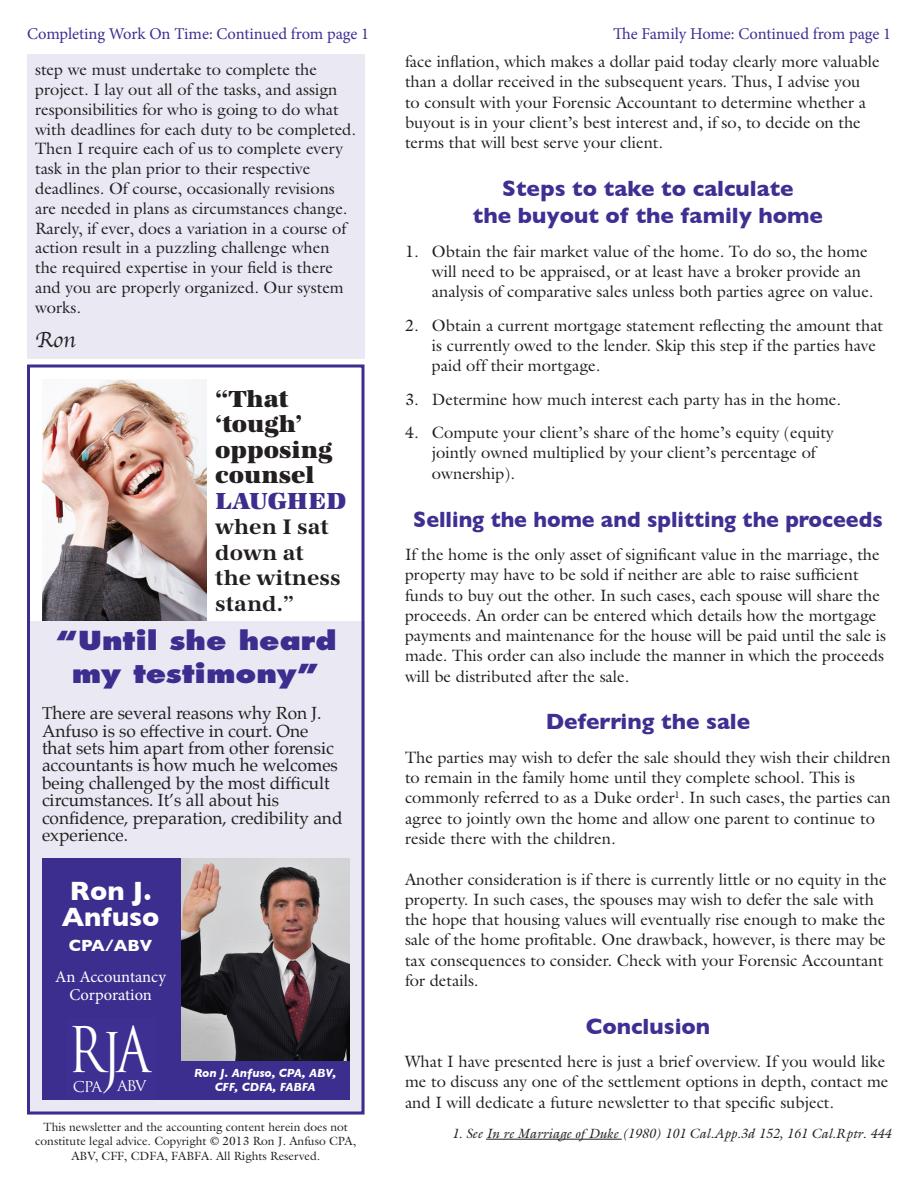
<style>
.page{position:relative;width:918px;height:1188px;background:#fff}
.page>*{position:absolute;margin:0;border:0;box-sizing:border-box;transform-origin:0 0}
.t1{font:61.2px "Trajan Pro";color:#fff;scale:.78 1}
.t2{font:700 27px/25.5px "Gill Sans";color:#fff;text-align:center}
.t3{font:800 25.5px/33px "Futura";color:#3b2e8e;text-align:center;scale:1.15 1}
.t4{font:700 24px/25.5px "URW Antiqua T Ultr";color:#231f20}
.t5{font:700 24px "URW Antiqua T Ultr";color:#3b2e8e}
.t6{font:700 22.5px/27.5px "Gill Sans";color:#3e2f92;text-align:center}
.t7{font:700 22.5px "Gill Sans";color:#3e2f92;scale:.95 1}
.t8{font:22.5px "Apple Chancery";color:#231f20}
.t9{font:700 21.75px/25.5px "URW Antiqua T";color:#231f20}
.t10{font:17.25px/17.4px "Palatino";color:#231f20}
.t11{font:16.5px/20.2px "Galliard";color:#231f20}
.t12{font:16.5px "Minion Pro";letter-spacing:-.005em;color:#3e2f92}
.t13{font:16.5px/18px "Minion Pro";color:#fff;text-align:center}
.t14{font:700 16.5px "Gill Sans";color:#fff}
.t15{font:14.55px "Trajan Pro";letter-spacing:-.095em;color:#fff;scale:1.05 1}
.t16{font:italic 13.5px "Galliard";color:#231f20}
.t17{font:12px/14.4px "Galliard";color:#231f20;text-align:center}
.t18{font:italic 700 12px/14.4px "Gill Sans";color:#fff;text-align:center}
</style>
<div class="page">
<hr style="left:486px;top:1139px;width:136px;height:1px;background:#231f20">
<div style="left:27px;top:621px;width:337px;height:493px;background:#eae9f3"></div>
<img style="left:181px;top:858px;width:169px;height:203px">
<div style="left:42px;top:858px;width:139px;height:242px;background:#3b2e8e"></div>
<img style="left:43px;top:380px;width:164px;height:241px">
<div style="left:181px;top:1061px;width:169px;height:39px;background:#3b2e8e"></div>
<div style="left:67px;top:1018px;width:89px;height:82px;background:#3e2f92"></div>
<div style="left:27px;top:364px;width:337px;height:750px;border:3px solid #3b2e8e"></div>
<div style="left:27px;top:54px;width:337px;height:304px;background:#eae9f3"></div>
<p class="t12" style="left:27px;top:23px;width:344px">Completing Work On Time: Continued from page 1</p>
<p class="t11" style="left:35px;top:59px;width:323px;line-height:19.8px">step we must undertake to complete the project. I lay out all of the tasks, and assign responsibilities for who is going to do what with deadlines for each duty to be completed.<br>Then I require each of us to complete every task in the plan prior to their respective deadlines. Of course, occasionally revisions are needed in plans as circumstances change.<br>Rarely, if ever, does a variation in a course of action result in a puzzling challenge when<br>the required expertise in your field is there and you are properly organized. Our system works.</p>
<h3 class="t8" style="left:35px;top:322px;width:42px">Ron</h3>
<h3 class="t4" style="left:215px;top:386px;width:119px">“That ‘tough’ opposing counsel</h3>
<h3 class="t5" style="left:215px;top:486px;width:133px">LAUGHED</h3>
<h3 class="t9" style="left:215px;top:514px;width:127px">when I sat down at the witness stand.”</h3>
<h3 class="t3" style="left:55px;top:624px;width:246px">“Until she heard my testimony”</h3>
<p class="t10" style="left:42px;top:705px;width:302px">There are several reasons why Ron J.<br>Anfuso is so effective in court. One that sets him apart from other forensic accountants is how much he welcomes being challenged by the most difficult circumstances. It’s all about his confidence, preparation, credibility and experience.</p>
<h2 class="t2" style="left:62px;top:878px;width:99px">Ron J.<br>Anfuso</h2>
<p class="t14" style="left:69px;top:936px;width:85px">CPA/ABV</p>
<p class="t13" style="left:55px;top:968px;width:112px">An Accountancy<br>Corporation</p>
<h1 class="t1" style="left:68px;top:1011px;width:107px">RJA</h1>
<p class="t15" style="left:73px;top:1077px;width:72px">CPA ABV</p>
<p class="t18" style="left:194px;top:1066px;width:144px">Ron J. Anfuso, CPA, ABV,<br>CFF, CDFA, FABFA</p>
<p class="t17" style="left:35px;top:1120px;width:322px">This newsletter and the accounting content herein does not constitute legal advice. Copyright © 2013 Ron J. Anfuso CPA,<br>ABV, CFF, CDFA, FABFA. All Rights Reserved.</p>
<p class="t12" style="left:613px;top:23px;width:279px">The Family Home: Continued from page 1</p>
<p class="t11" style="left:405px;top:51px;width:476px">face inflation, which makes a dollar paid today clearly more valuable than a dollar received in the subsequent years. Thus, I advise you<br>to consult with your Forensic Accountant to determine whether a buyout is in your client’s best interest and, if so, to decide on the terms that will best serve your client.</p>
<h3 class="t6" style="left:473px;top:175px;width:352px">Steps to take to calculate<br>the buyout of the family home</h3>
<p class="t11" style="left:432px;top:241px;width:443px;text-indent:-27px">1. Obtain the fair market value of the home. To do so, the home will need to be appraised, or at least have a broker provide an analysis of comparative sales unless both parties agree on value.</p>
<p class="t11" style="left:432px;top:315px;width:453px;text-indent:-27px">2. Obtain a current mortgage statement reflecting the amount that is currently owed to the lender. Skip this step if the parties have paid off their mortgage.</p>
<p class="t11" style="left:405px;top:389px;width:438px">3. Determine how much interest each party has in the home.</p>
<p class="t11" style="left:432px;top:422px;width:403px;text-indent:-27px">4. Compute your client’s share of the home’s equity (equity jointly owned multiplied by your client’s percentage of ownership).</p>
<h3 class="t7" style="left:413px;top:506px;width:496px">Selling the home and splitting the proceeds</h3>
<p class="t11" style="left:405px;top:544px;width:483px">If the home is the only asset of significant value in the marriage, the property may have to be sold if neither are able to raise sufficient funds to buy out the other. In such cases, each spouse will share the proceeds. An order can be entered which details how the mortgage payments and maintenance for the house will be paid until the sale is made. This order can also include the manner in which the proceeds will be distributed after the sale.</p>
<h3 class="t6" style="left:546px;top:708px;width:206px">Deferring the sale</h3>
<p class="t11" style="left:405px;top:747px;width:487px">The parties may wish to defer the sale should they wish their children to remain in the family home until they complete school. This is commonly referred to as a Duke order<sup>1</sup>. In such cases, the parties can agree to jointly own the home and allow one parent to continue to reside there with the children.</p>
<p class="t11" style="left:405px;top:869px;width:483px">Another consideration is if there is currently little or no equity in the property. In such cases, the spouses may wish to defer the sale with the hope that housing values will eventually rise enough to make the sale of the home profitable. One drawback, however, is there may be tax consequences to consider. Check with your Forensic Accountant for details.</p>
<h3 class="t6" style="left:586px;top:1012px;width:126px">Conclusion</h3>
<p class="t11" style="left:405px;top:1051px;width:485px">What I have presented here is just a brief overview. If you would like me to discuss any one of the settlement options in depth, contact me and I will dedicate a future newsletter to that specific subject.</p>
<p class="t16" style="left:452px;top:1124px;width:441px">1. See In re Marriage of Duke (1980) 101 Cal.App.3d 152, 161 Cal.Rptr. 444</p>
</div>
